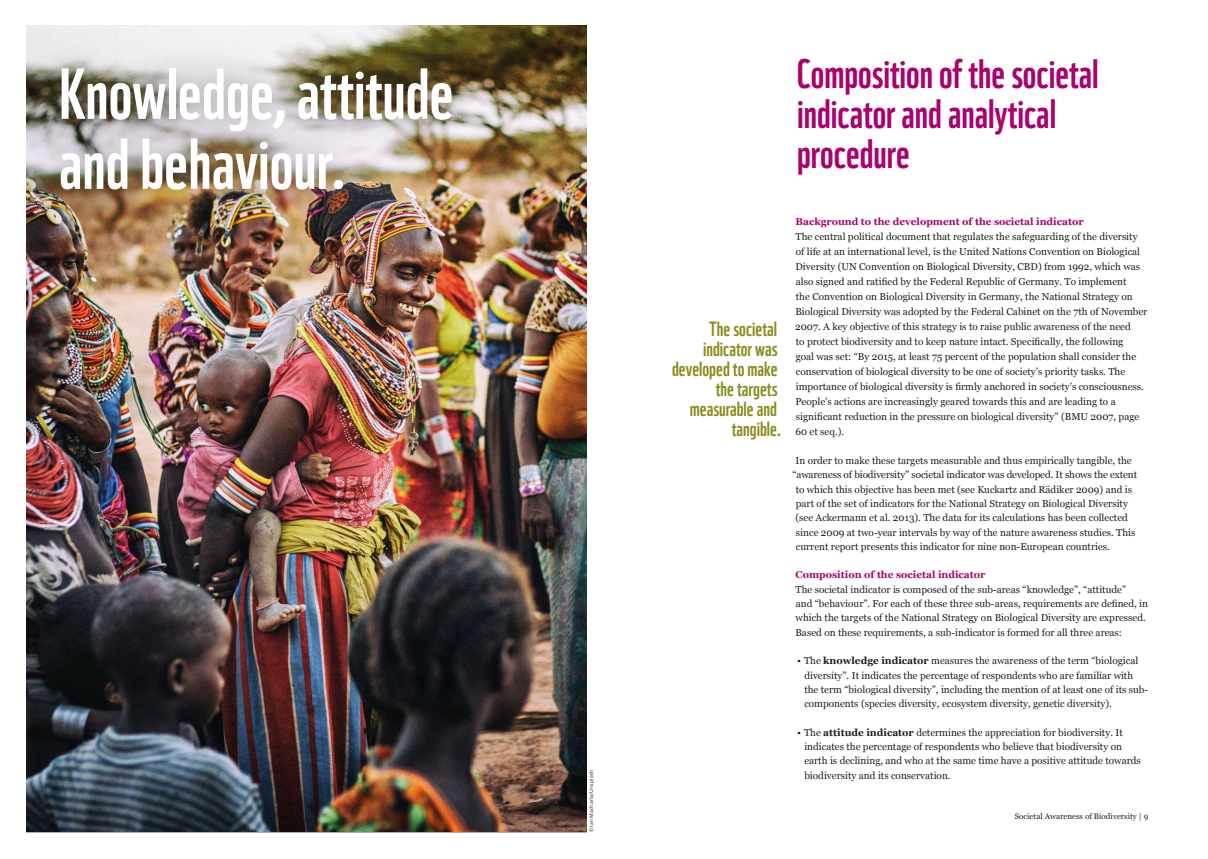
<style>
.page{position:relative;width:1208px;height:859px;background:#fff}
.page>*{position:absolute;margin:0;border:0;box-sizing:border-box;transform-origin:0 0}
.t1{font:70px/70px "WWF";color:#fff}
.t2{font:40px/40px "WWF";color:#aa016e}
.t3{font:20px/20px "WWF";color:#8a8d20;text-align:right}
.t4{font:10px/15px "Georgia";color:#231f20}
.t5{font:700 10px "Georgia";color:#aa016e}
.t6{font:8px "Georgia";letter-spacing:.005em;color:#231f20}
.t7{font:5px "Open Sans";letter-spacing:.035em;color:#231f20}
.s1{font-weight:700}
</style>
<div class="page">
<img style="left:26px;top:25px;width:560px;height:806px">
<div style="left:30px;top:38px;width:452px;height:182px;background:#231f20;opacity:.4"></div>
<h1 class="t1" style="left:59px;top:52px;width:396px">Knowledge, attitude and behaviour.</h1>
<p class="t7" style="left:588px;top:832px;width:64px;rotate:-90deg">© Ian Macharia/Unsplash</p>
<h2 class="t2" style="left:797px;top:50px;width:303px">Composition of the societal indicator and analytical procedure</h2>
<h3 class="t3" style="left:672px;top:317px;width:111px">The societal indicator was developed to make the targets measurable and tangible.</h3>
<p class="t5" style="left:795px;top:214px;width:289px">Background to the development of the societal indicator</p>
<p class="t4" style="left:795px;top:228px;width:353px">The central political document that regulates the safeguarding of the diversity of life at an international level, is the United Nations Convention on Biological Diversity (UN Convention on Biological Diversity, CBD) from 1992, which was also signed and ratified by the Federal Republic of Germany. To implement<br>the Convention on Biological Diversity in Germany, the National Strategy on Biological Diversity was adopted by the Federal Cabinet on the 7th of November 2007. A key objective of this strategy is to raise public awareness of the need<br>to protect biodiversity and to keep nature intact. Specifically, the following<br>goal was set: “By 2015, at least 75 percent of the population shall consider the conservation of biological diversity to be one of society’s priority tasks. The importance of biological diversity is firmly anchored in society’s consciousness.<br>People’s actions are increasingly geared towards this and are leading to a significant reduction in the pressure on biological diversity” (BMU 2007, page 60 et seq.).</p>
<p class="t4" style="left:795px;top:453px;width:338px">In order to make these targets measurable and thus empirically tangible, the</p>
<p class="t4" style="left:792px;top:467px;width:346px">“awareness of biodiversity” societal indicator was developed. It shows the extent</p>
<p class="t4" style="left:796px;top:481px;width:338px">to which this objective has been met (see Kuckartz and Rädiker 2009) and is</p>
<p class="t4" style="left:796px;top:496px;width:333px">part of the set of indicators for the National Strategy on Biological Diversity</p>
<p class="t4" style="left:795px;top:510px;width:334px">(see Ackermann et al. 2013). The data for its calculations has been collected</p>
<p class="t4" style="left:796px;top:524px;width:341px">since 2009 at two-year intervals by way of the nature awareness studies. This</p>
<p class="t4" style="left:796px;top:538px;width:316px">current report presents this indicator for nine non-European countries.</p>
<p class="t5" style="left:795px;top:567px;width:191px">Composition of the societal indicator</p>
<p class="t4" style="left:795px;top:582px;width:354px;line-height:14.3px">The societal indicator is composed of the sub-areas “knowledge”, “attitude”<br>and “behaviour”. For each of these three sub-areas, requirements are defined, in which the targets of the National Strategy on Biological Diversity are expressed.<br>Based on these requirements, a sub-indicator is formed for all three areas:</p>
<p class="t4" style="left:804px;top:653px;width:345px;line-height:14.3px;text-indent:-7px">• The <span class="s1">knowledge indicator</span> measures the awareness of the term “biological diversity”. It indicates the percentage of respondents who are familiar with the term “biological diversity”, including the mention of at least one of its sub&shy;components (species diversity, ecosystem diversity, genetic diversity).</p>
<p class="t4" style="left:804px;top:725px;width:338px;line-height:14.5px;text-indent:-7px">• The <span class="s1">attitude indicator</span> determines the appreciation for biodiversity. It indicates the percentage of respondents who believe that biodiversity on earth is declining, and who at the same time have a positive attitude towards biodiversity and its conservation.</p>
<p class="t6" style="left:1014px;top:810px;width:135px">Societal Awareness of Biodiversity | 9</p>
</div>
